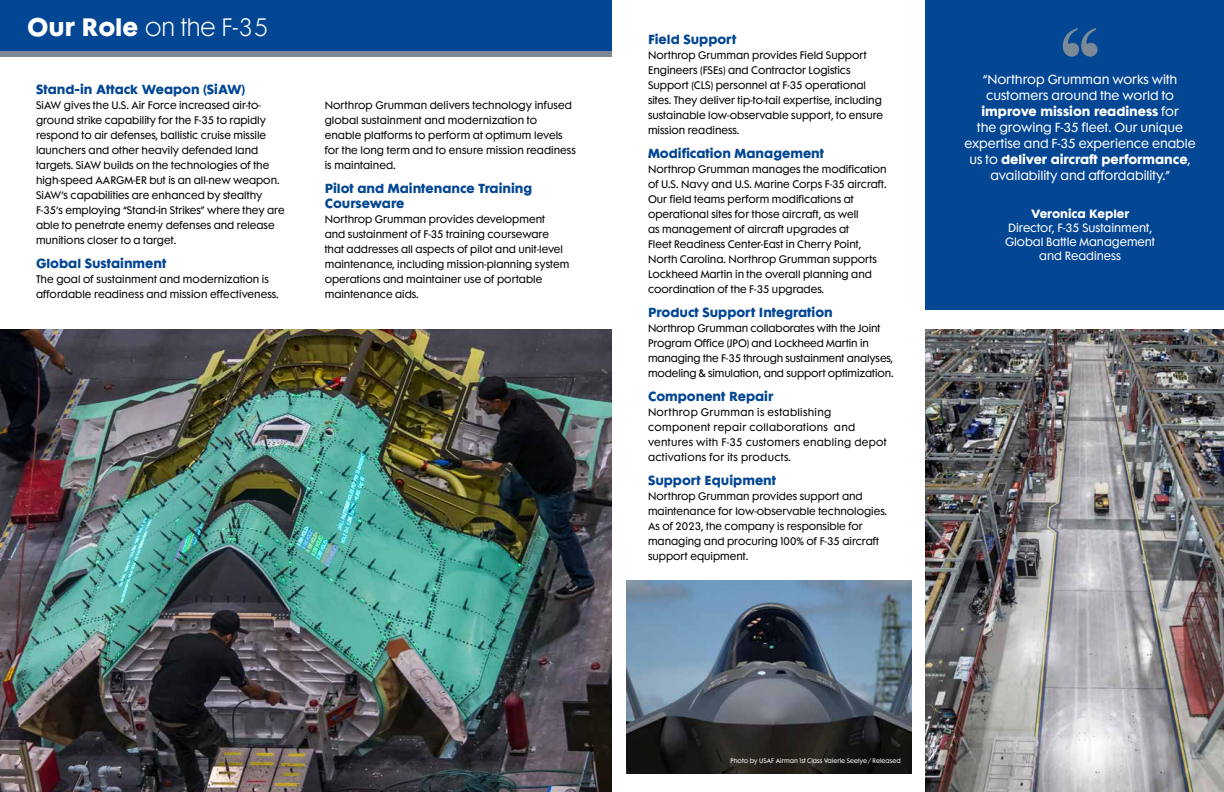
<style>
.page{position:relative;width:1224px;height:792px;background:#fff}
.page>*{position:absolute;margin:0;border:0;box-sizing:border-box;transform-origin:0 0}
.t1{font:700 88px "Times New Roman";color:#7c8a97}
.t2{font:300 23px "Futura Maxi Std";color:#fff}
.t3{font:12px/16px "Futura Maxi Std";color:#fff;text-align:center}
.t4{font:700 12px/15px "Futura Maxi Std";color:#034694}
.t5{font:11px/14px "Futura Maxi Std";color:#fff;text-align:center}
.t6{font:700 11px "Futura Maxi Std";color:#fff}
.t7{font:10px/15px "Futura Maxi Std";color:#000}
.t8{font:10px/15px "Futura Maxi Std";letter-spacing:.03em;color:#000}
.t9{font:6px "Futura Maxi Std";color:#fff}
.s1{font-weight:700}
</style>
<div class="page">
<div style="left:0;top:0;width:612px;height:51px;background:#034694"></div>
<div style="left:0;top:51px;width:612px;height:6px;background:#7c8a97"></div>
<div style="left:926px;top:0;width:298px;height:310px;background:#034694"></div>
<img style="left:0;top:330px;width:612px;height:462px">
<img style="left:926px;top:330px;width:298px;height:462px">
<img style="left:626px;top:580px;width:286px;height:194px">
<h2 class="t2" style="left:27px;top:13px;width:243px"><span class="s1">Our Role</span> on the F-35</h2>
<p class="t4" style="left:36px;top:81px;width:211px">Stand-in Attack Weapon (SiAW)</p>
<p class="t7" style="left:36px;top:98px;width:250px">SiAW gives the U.S. Air Force increased air-to&shy;ground strike capability for the F-35 to rapidly respond to air defenses, ballistic cruise missile launchers and other heavily defended land targets. SiAW builds on the technologies of the high-speed AARGM-ER but is an all-new weapon.<br>SiAW’s capabilities are enhanced by stealthy F-35’s employing “Stand-in Strikes” where they are able to penetrate enemy defenses and release munitions closer to a target.</p>
<p class="t4" style="left:36px;top:255px;width:132px">Global Sustainment</p>
<p class="t7" style="left:36px;top:272px;width:244px">The goal of sustainment and modernization is affordable readiness and mission effectiveness.</p>
<p class="t7" style="left:325px;top:98px;width:253px">Northrop Grumman delivers technology infused global sustainment and modernization to enable platforms to perform at optimum levels for the long term and to ensure mission readiness is maintained.</p>
<p class="t4" style="left:325px;top:180px;width:209px">Pilot and Maintenance Training<br>Courseware</p>
<p class="t7" style="left:325px;top:212px;width:246px">Northrop Grumman provides development<br>and sustainment of F-35 training courseware that addresses all aspects of pilot and unit-level maintenance, including mission-planning system operations and maintainer use of portable maintenance aids.</p>
<p class="t4" style="left:648px;top:32px;width:90px">Field Support</p>
<p class="t7" style="left:648px;top:48px;width:237px">Northrop Grumman provides Field Support Engineers (FSEs) and Contractor Logistics Support (CLS) personnel at F-35 operational sites. They deliver tip-to-tail expertise, including sustainable low-observable support, to ensure mission readiness.</p>
<p class="t4" style="left:648px;top:146px;width:178px">Modification Management</p>
<p class="t7" style="left:648px;top:162px;width:240px">Northrop Grumman manages the modification of U.S. Navy and U.S. Marine Corps F-35 aircraft.<br>Our field teams perform modifications at operational sites for those aircraft, as well<br>as management of aircraft upgrades at<br>Fleet Readiness Center-East in Cherry Point, North Carolina. Northrop Grumman supports Lockheed Martin in the overall planning and coordination of the F-35 upgrades.</p>
<p class="t4" style="left:648px;top:305px;width:186px">Product Support Integration</p>
<p class="t7" style="left:648px;top:321px;width:247px">Northrop Grumman collaborates with the Joint Program Office (JPO) and Lockheed Martin in managing the F-35 through sustainment analyses, modeling &amp; simulation, and support optimization.</p>
<p class="t4" style="left:648px;top:389px;width:127px">Component Repair</p>
<p class="t8" style="left:648px;top:405px;width:240px">Northrop Grumman is establishing component repair collaborations and ventures with F-35 customers enabling depot activations for its products.</p>
<p class="t4" style="left:648px;top:473px;width:130px">Support Equipment</p>
<p class="t7" style="left:648px;top:489px;width:241px">Northrop Grumman provides support and maintenance for low-observable technologies.<br>As of 2023, the company is responsible for managing and procuring 100% of F-35 aircraft support equipment.</p>
<h1 class="t1" style="left:1056px;top:-5px;width:49px">‘‘</h1>
<p class="t3" style="left:964px;top:72px;width:233px">“Northrop Grumman works with customers around the world to <span class="s1">improve mission readiness</span> for<br>the growing F-35 fleet. Our unique expertise and F-35 experience enable us to <span class="s1">deliver aircraft performance</span>, availability and affordability.”</p>
<p class="t6" style="left:1031px;top:206px;width:100px">Veronica Kepler</p>
<p class="t5" style="left:1005px;top:221px;width:152px">Director, F-35 Sustainment,<br>Global Battle Management and Readiness</p>
<p class="t9" style="left:730px;top:757px;width:172px">Photo by USAF Airman 1st Class Valerie Seelye / Released</p>
</div>
